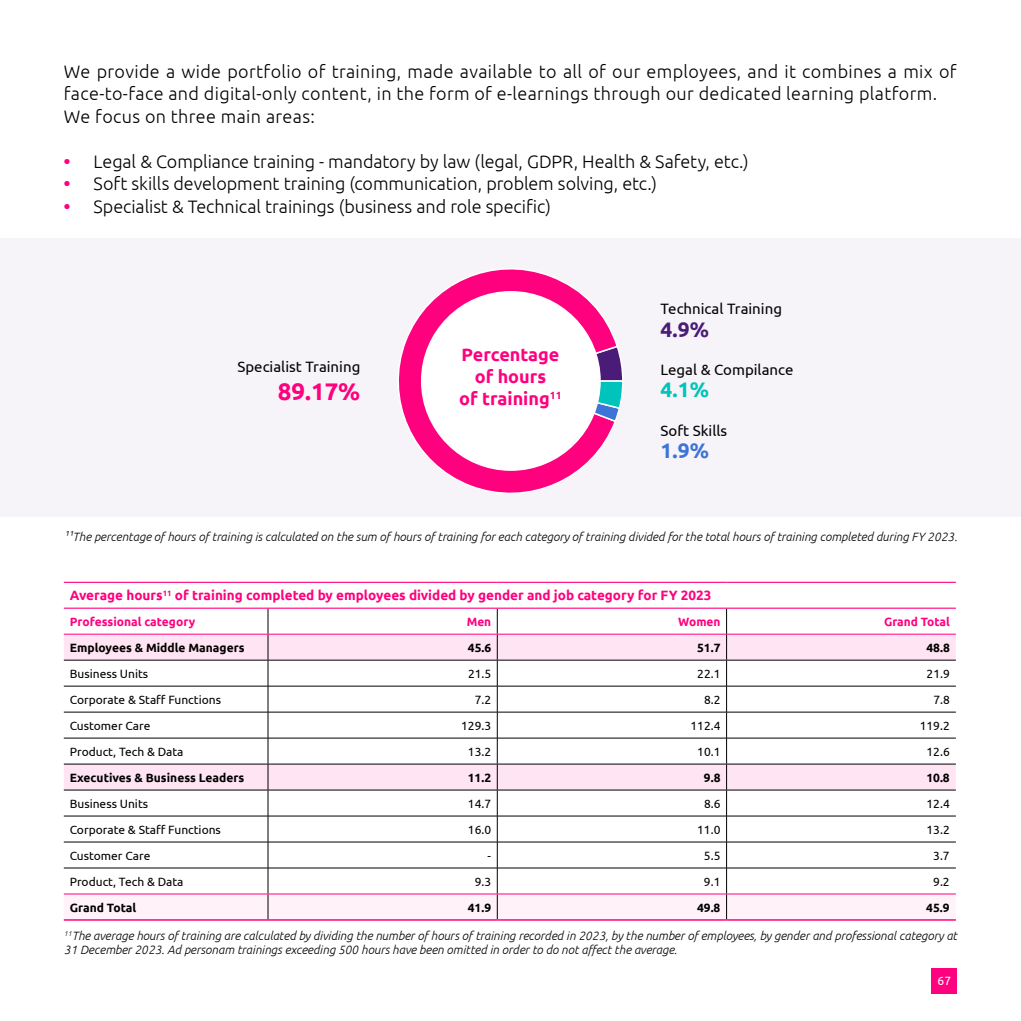
<style>
.page{position:relative;width:1021px;height:1021px;background:#fff}
.page>*{position:absolute;margin:0;border:0;box-sizing:border-box;transform-origin:0 0}
.t1{font:700 24px "Ubuntu";color:#ff007e}
.t2{font:700 21px "Ubuntu";color:#3c74d8}
.t3{font:700 21px "Ubuntu";color:#00c3bb}
.t4{font:700 21px "Ubuntu";color:#4a1c77}
.t5{font:300 18px/22.5px "Ubuntu";letter-spacing:.02em;color:#000}
.t6{font:300 18px "Ubuntu";letter-spacing:-.005em;color:#000}
.t7{font:700 18px/21.6px "Ubuntu";color:#ff007e;text-align:center}
.t8{font:15px "Ubuntu";color:#020203}
.t9{font:700 13.5px "Ubuntu";color:#ff007e}
.t10{font:italic 300 12px/13.5px "Ubuntu";color:#000}
.t11{font:12px "Ubuntu";color:#000}
.t12{font:700 12px "Ubuntu";color:#000}
.t13{font:700 12px "Ubuntu";color:#ff007e}
.t14{font:12px "Ubuntu";color:#fff}
.s1{font-weight:700;color:#ff007e}
</style>
<div class="page">
<div style="left:931px;top:967px;width:26px;height:26px;background:#ff007e"></div>
<div style="left:0;top:238px;width:1020px;height:279px;background:#f6f4f8"></div>
<hr style="left:64px;top:581px;width:204px;height:2px;background:#ff007e">
<hr style="left:268px;top:581px;width:229px;height:2px;background:#ff007e">
<hr style="left:497px;top:581px;width:229px;height:2px;background:#ff007e">
<hr style="left:726px;top:581px;width:229px;height:2px;background:#ff007e">
<hr style="left:64px;top:607px;width:204px;height:1px;background:#ff007e">
<hr style="left:268px;top:607px;width:229px;height:1px;background:#ff007e">
<hr style="left:497px;top:607px;width:229px;height:1px;background:#ff007e">
<hr style="left:726px;top:607px;width:229px;height:1px;background:#ff007e">
<hr style="left:64px;top:919px;width:204px;height:1px;background:#ff007e">
<hr style="left:268px;top:919px;width:229px;height:1px;background:#ff007e">
<hr style="left:497px;top:919px;width:229px;height:1px;background:#ff007e">
<hr style="left:726px;top:919px;width:229px;height:1px;background:#ff007e">
<svg style="left:64px;top:608px;width:891px;height:311px"></svg>
<svg style="left:398px;top:269px;width:218px;height:225px"></svg>
<svg style="left:590px;top:344px;width:33px;height:79px"></svg>
<div style="left:421px;top:291px;width:179px;height:180px;background:#fff;border-radius:50%"></div>
<p class="t5" style="left:64px;top:60px;width:894px">We provide a wide portfolio of training, made available to all of our employees, and it combines a mix of face-to-face and digital-only content, in the form of e-learnings through our dedicated learning platform.<br>We focus on three main areas:</p>
<h3 class="t6" style="left:64px;top:151px;width:686px"><span class="s1">•</span> Legal &amp; Compliance training - mandatory by law (legal, GDPR, Health &amp; Safety, etc.)</h3>
<h3 class="t6" style="left:64px;top:173px;width:594px"><span class="s1">•</span> Soft skills development training (communication, problem solving, etc.)</h3>
<h3 class="t6" style="left:64px;top:196px;width:488px"><span class="s1">•</span> Specialist &amp; Technical trainings (business and role specific)</h3>
<p class="t8" style="left:660px;top:300px;width:123px">Technical Training</p>
<p class="t8" style="left:237px;top:358px;width:124px">Specialist Training</p>
<h1 class="t1" style="left:278px;top:376px;width:84px">89.17%</h1>
<h3 class="t7" style="left:459px;top:344px;width:104px">Percentage of hours<br>of training<sup>11</sup></h3>
<h2 class="t4" style="left:660px;top:316px;width:50px">4.9%</h2>
<p class="t8" style="left:660px;top:360px;width:134px">Legal &amp; Compilance</p>
<h2 class="t3" style="left:660px;top:377px;width:50px">4.1%</h2>
<p class="t8" style="left:660px;top:421px;width:68px">Soft Skills</p>
<h2 class="t2" style="left:660px;top:437px;width:50px">1.9%</h2>
<p class="t10" style="left:64px;top:530px;width:895px">11The percentage of hours of training is calculated on the sum of hours of training for each category of training divided for the total hours of training completed during FY 2023.</p>
<p class="t9" style="left:70px;top:587px;width:643px">Average hours<sup>11</sup> of training completed by employees divided by gender and job category for FY 2023</p>
<p class="t13" style="left:70px;top:614px;width:127px">Professional category</p>
<p class="t13" style="left:466px;top:614px;width:26px">Men</p>
<p class="t13" style="left:678px;top:614px;width:44px">Women</p>
<p class="t13" style="left:884px;top:614px;width:67px">Grand Total</p>
<p class="t12" style="left:70px;top:640px;width:176px">Employees &amp; Middle Managers</p>
<p class="t12" style="left:468px;top:640px;width:25px">45.6</p>
<p class="t12" style="left:697px;top:640px;width:25px">51.7</p>
<p class="t12" style="left:926px;top:640px;width:25px">48.8</p>
<p class="t11" style="left:70px;top:666px;width:80px">Business Units</p>
<p class="t11" style="left:468px;top:666px;width:25px">21.5</p>
<p class="t11" style="left:697px;top:666px;width:25px">22.1</p>
<p class="t11" style="left:926px;top:666px;width:25px">21.9</p>
<p class="t11" style="left:70px;top:692px;width:153px">Corporate &amp; Staff Functions</p>
<p class="t11" style="left:475px;top:692px;width:18px">7.2</p>
<p class="t11" style="left:704px;top:692px;width:18px">8.2</p>
<p class="t11" style="left:933px;top:692px;width:18px">7.8</p>
<p class="t11" style="left:70px;top:718px;width:82px">Customer Care</p>
<p class="t11" style="left:461px;top:718px;width:32px">129.3</p>
<p class="t11" style="left:690px;top:718px;width:32px">112.4</p>
<p class="t11" style="left:919px;top:718px;width:32px">119.2</p>
<p class="t11" style="left:70px;top:744px;width:115px">Product, Tech &amp; Data</p>
<p class="t11" style="left:468px;top:744px;width:25px">13.2</p>
<p class="t11" style="left:697px;top:744px;width:25px">10.1</p>
<p class="t11" style="left:926px;top:744px;width:25px">12.6</p>
<p class="t12" style="left:70px;top:770px;width:176px">Executives &amp; Business Leaders</p>
<p class="t12" style="left:468px;top:770px;width:25px">11.2</p>
<p class="t12" style="left:704px;top:770px;width:18px">9.8</p>
<p class="t12" style="left:926px;top:770px;width:25px">10.8</p>
<p class="t11" style="left:70px;top:796px;width:80px">Business Units</p>
<p class="t11" style="left:468px;top:796px;width:25px">14.7</p>
<p class="t11" style="left:704px;top:796px;width:18px">8.6</p>
<p class="t11" style="left:926px;top:796px;width:25px">12.4</p>
<p class="t11" style="left:70px;top:822px;width:153px">Corporate &amp; Staff Functions</p>
<p class="t11" style="left:468px;top:822px;width:25px">16.0</p>
<p class="t11" style="left:697px;top:822px;width:25px">11.0</p>
<p class="t11" style="left:926px;top:822px;width:25px">13.2</p>
<p class="t11" style="left:70px;top:848px;width:82px">Customer Care</p>
<p class="t11" style="left:487px;top:848px;width:5px">-</p>
<p class="t11" style="left:704px;top:848px;width:18px">5.5</p>
<p class="t11" style="left:933px;top:848px;width:18px">3.7</p>
<p class="t11" style="left:70px;top:874px;width:115px">Product, Tech &amp; Data</p>
<p class="t11" style="left:474px;top:874px;width:18px">9.3</p>
<p class="t11" style="left:704px;top:874px;width:18px">9.1</p>
<p class="t11" style="left:933px;top:874px;width:18px">9.2</p>
<p class="t12" style="left:70px;top:900px;width:68px">Grand Total</p>
<p class="t12" style="left:468px;top:900px;width:25px">41.9</p>
<p class="t12" style="left:697px;top:900px;width:25px">49.8</p>
<p class="t12" style="left:926px;top:900px;width:25px">45.9</p>
<p class="t10" style="left:64px;top:929px;width:894px"><sup>11</sup>The average hours of training are calculated by dividing the number of hours of training recorded in 2023, by the number of employees, by gender and professional category at<br>31 December 2023. Ad personam trainings exceeding 500 hours have been omitted in order to do not affect the average.</p>
<p class="t14" style="left:937px;top:973px;width:15px">67</p>
</div>
